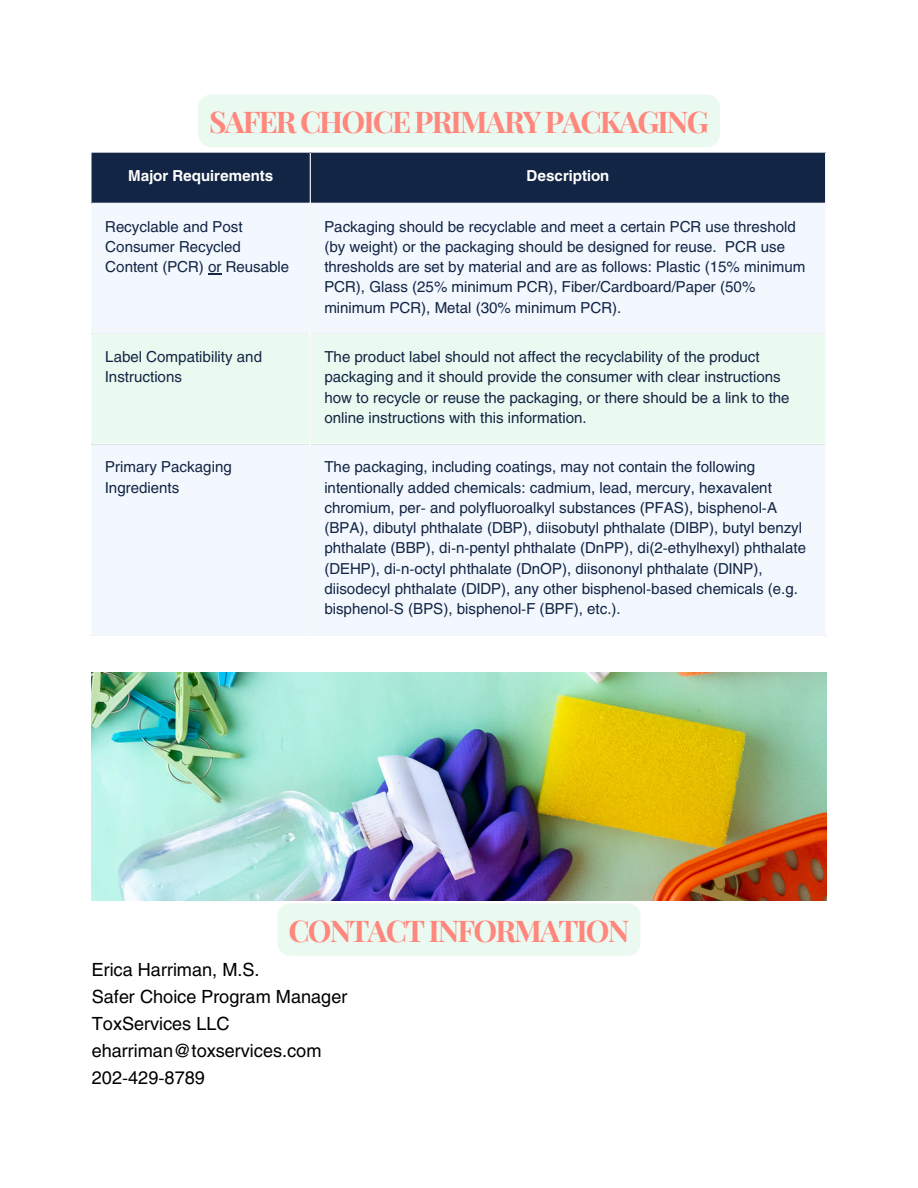
<style>
.page{position:relative;width:918px;height:1188px;background:#fff}
.page>*{position:absolute;margin:0;border:0;box-sizing:border-box;transform-origin:0 0}
.t1{font:700 30px "Playfair Display";letter-spacing:-.06em;color:#ff877d}
.t2{font:18px "Helios";color:#000}
.t3{font:15px/20.2px "Helios";color:#132544}
.t4{font:700 15px "Helios";color:#fff}
</style>
<div class="page">
<div style="left:92px;top:153px;width:733px;height:50px;background:#132544"></div>
<div style="left:92px;top:204px;width:733px;height:430px;background:#f3f8ff"></div>
<div style="left:92px;top:334px;width:733px;height:109px;background:#ebfaf0"></div>
<svg style="left:208px;top:273px;width:14px;height:1px"></svg>
<hr style="left:310px;top:153px;width:1px;height:482px;background:#fff">
<hr style="left:92px;top:333px;width:734px;height:1px;background:#fff">
<hr style="left:92px;top:443px;width:734px;height:2px;background:#fff">
<img style="left:92px;top:672px;width:734px;height:228px">
<div style="left:198px;top:95px;width:522px;height:52px;background:#ebfaf0;border-radius:13px"></div>
<div style="left:277px;top:903px;width:364px;height:53px;background:#ebfaf0"></div>
<p class="t1" style="left:209px;top:101px;width:501px">SAFER CHOICE PRIMARY PACKAGING</p>
<h1 class="t4" style="left:128px;top:166px;width:147px">Major Requirements</h1>
<p class="t4" style="left:527px;top:166px;width:84px">Description</p>
<p class="t3" style="left:105px;top:216px;width:185px">Recyclable and Post<br>Consumer Recycled<br>Content (PCR) or Reusable</p>
<p class="t3" style="left:324px;top:216px;width:483px">Packaging should be recyclable and meet a certain PCR use threshold (by weight) or the packaging should be designed for reuse. PCR use thresholds are set by material and are as follows: Plastic (15% minimum PCR), Glass (25% minimum PCR), Fiber/Cardboard/Paper (50% minimum PCR), Metal (30% minimum PCR).</p>
<p class="t3" style="left:105px;top:346px;width:158px">Label Compatibility and<br>Instructions</p>
<p class="t3" style="left:324px;top:346px;width:467px">The product label should not affect the recyclability of the product packaging and it should provide the consumer with clear instructions how to recycle or reuse the packaging, or there should be a link to the online instructions with this information.</p>
<p class="t3" style="left:105px;top:456px;width:128px">Primary Packaging<br>Ingredients</p>
<p class="t3" style="left:324px;top:456px;width:483px">The packaging, including coatings, may not contain the following intentionally added chemicals: cadmium, lead, mercury, hexavalent chromium, per- and polyfluoroalkyl substances (PFAS), bisphenol-A (BPA), dibutyl phthalate (DBP), diisobutyl phthalate (DIBP), butyl benzyl phthalate (BBP), di-n-pentyl phthalate (DnPP), di(2-ethylhexyl) phthalate (DEHP), di-n-octyl phthalate (DnOP), diisononyl phthalate (DINP), diisodecyl phthalate (DIDP), any other bisphenol-based chemicals (e.g. bisphenol-S (BPS), bisphenol-F (BPF), etc.).</p>
<p class="t1" style="left:288px;top:909px;width:343px">CONTACT INFORMATION</p>
<p class="t2" style="left:92px;top:958px;width:169px">Erica Harriman, M.S.</p>
<h1 class="t2" style="left:92px;top:985px;width:257px">Safer Choice Program Manager</h1>
<p class="t2" style="left:92px;top:1012px;width:139px">ToxServices LLC</p>
<p class="t2" style="left:92px;top:1039px;width:231px">eharriman@toxservices.com</p>
<p class="t2" style="left:92px;top:1066px;width:115px">202-429-8789</p>
</div>
